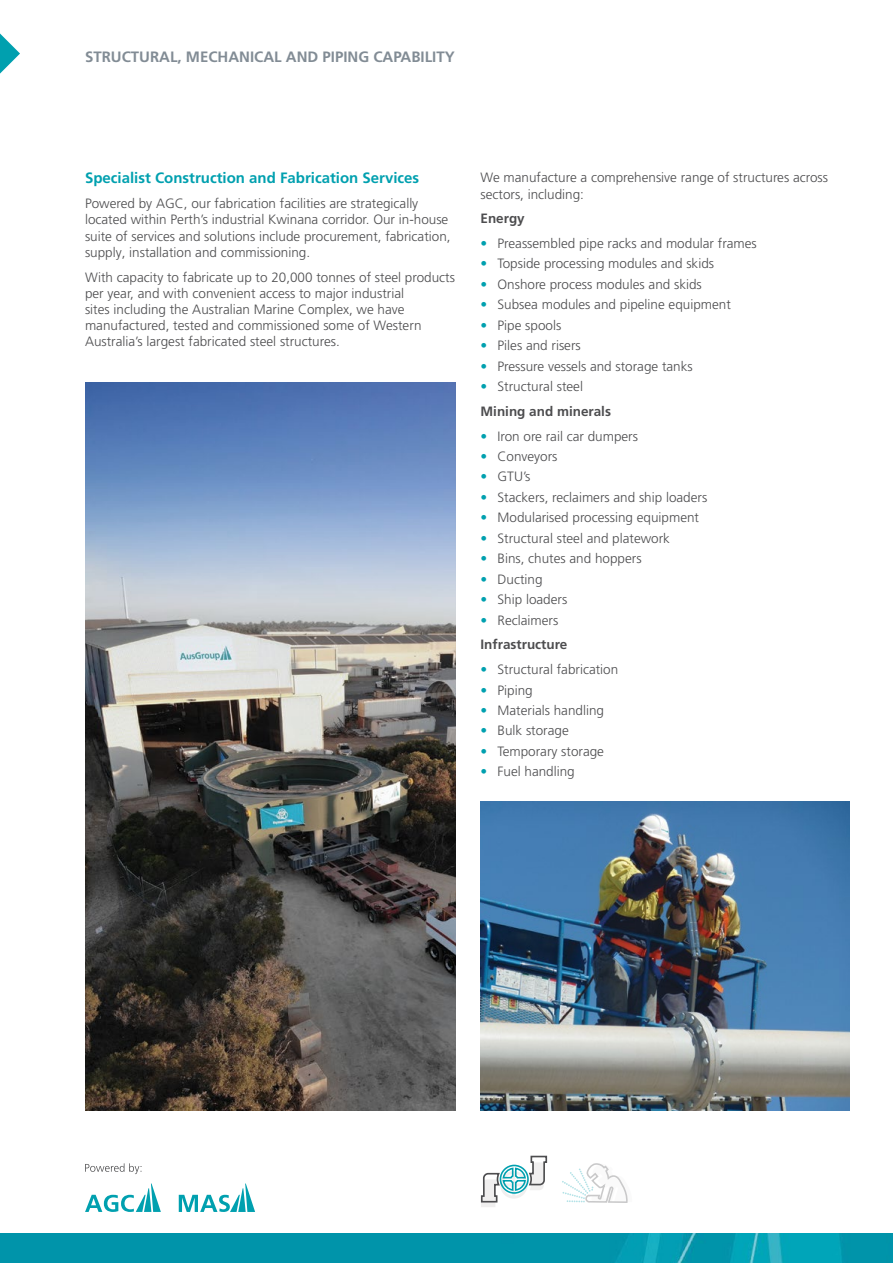
<style>
.page{position:relative;width:893px;height:1263px;background:#fff}
.page>*{position:absolute;margin:0;border:0;box-sizing:border-box;transform-origin:0 0}
.t1{font:700 15px "Frutiger LT Pro";color:#00a0af}
.t2{font:700 15px "Frutiger LT Pro";color:#828c95}
.t3{font:300 13.5px/16.2px "Frutiger LT Pro";color:#4d4d4f}
.t4{font:700 13.5px/24.8px "Frutiger LT Pro";color:#4d4d4f}
.s1{color:#00a0af}
.s2{font-weight:300;color:#00a0af}
.s3{font-weight:300}
</style>
<div class="page">
<svg style="left:85px;top:1163px;width:57px;height:11px"></svg>
<svg style="left:85px;top:1183px;width:76px;height:29px"></svg>
<svg style="left:179px;top:1183px;width:76px;height:29px"></svg>
<img style="left:85px;top:383px;width:370px;height:727px">
<img style="left:480px;top:802px;width:369px;height:308px">
<svg style="left:480px;top:1155px;width:68px;height:52px"></svg>
<svg style="left:562px;top:1163px;width:66px;height:40px"></svg>
<svg style="left:0;top:34px;width:20px;height:40px"></svg>
<img style="left:0;top:1233px;width:893px;height:30px">
<p class="t2" style="left:85px;top:48px;width:371px">STRUCTURAL, MECHANICAL AND PIPING CAPABILITY</p>
<p class="t1" style="left:85px;top:169px;width:336px">Specialist Construction and Fabrication Services</p>
<p class="t3" style="left:85px;top:195px;width:367px">Powered by AGC, our fabrication facilities are strategically located within Perth’s industrial Kwinana corridor. Our in-house suite of services and solutions include procurement, fabrication, supply, installation and commissioning.</p>
<p class="t3" style="left:85px;top:269px;width:371px">With capacity to fabricate up to 20,000 tonnes of steel products per year, and with convenient access to major industrial<br>sites including the Australian Marine Complex, we have manufactured, tested and commissioned some of Western Australia’s largest fabricated steel structures.</p>
<p class="t3" style="left:480px;top:170px;width:349px">We manufacture a comprehensive range of structures across sectors, including:</p>
<p class="t4" style="left:480px;top:206px;width:46px">Energy</p>
<p class="t3" style="left:480px;top:235px;width:278px"><span class="s1">•</span> Preassembled pipe racks and modular frames</p>
<p class="t3" style="left:480px;top:256px;width:235px"><span class="s1">•</span> Topside processing modules and skids</p>
<p class="t3" style="left:480px;top:276px;width:223px"><span class="s1">•</span> Onshore process modules and skids</p>
<p class="t3" style="left:480px;top:297px;width:252px"><span class="s1">•</span> Subsea modules and pipeline equipment</p>
<p class="t3" style="left:480px;top:317px;width:82px"><span class="s1">•</span> Pipe spools</p>
<p class="t3" style="left:480px;top:338px;width:102px"><span class="s1">•</span> Piles and risers</p>
<p class="t3" style="left:480px;top:358px;width:214px"><span class="s1">•</span> Pressure vessels and storage tanks</p>
<p class="t4" style="left:480px;top:374px;width:132px"><span class="s2">•</span> <span class="s3">Structural steel<br></span>Mining and minerals</p>
<p class="t3" style="left:480px;top:428px;width:159px"><span class="s1">•</span> Iron ore rail car dumpers</p>
<p class="t3" style="left:480px;top:448px;width:79px"><span class="s1">•</span> Conveyors</p>
<p class="t3" style="left:480px;top:469px;width:52px"><span class="s1">•</span> GTU’s</p>
<p class="t3" style="left:480px;top:489px;width:228px"><span class="s1">•</span> Stackers, reclaimers and ship loaders</p>
<p class="t3" style="left:480px;top:510px;width:220px"><span class="s1">•</span> Modularised processing equipment</p>
<p class="t3" style="left:480px;top:530px;width:191px"><span class="s1">•</span> Structural steel and platework</p>
<p class="t3" style="left:480px;top:551px;width:163px"><span class="s1">•</span> Bins, chutes and hoppers</p>
<p class="t3" style="left:480px;top:571px;width:64px"><span class="s1">•</span> Ducting</p>
<p class="t3" style="left:480px;top:591px;width:88px"><span class="s1">•</span> Ship loaders</p>
<p class="t4" style="left:480px;top:608px;width:88px"><span class="s2">•</span> <span class="s3">Reclaimers<br></span>Infrastructure</p>
<p class="t3" style="left:480px;top:661px;width:139px"><span class="s1">•</span> Structural fabrication</p>
<p class="t3" style="left:480px;top:682px;width:54px"><span class="s1">•</span> Piping</p>
<p class="t3" style="left:480px;top:702px;width:125px"><span class="s1">•</span> Materials handling</p>
<p class="t3" style="left:480px;top:723px;width:90px"><span class="s1">•</span> Bulk storage</p>
<p class="t3" style="left:480px;top:743px;width:125px"><span class="s1">•</span> Temporary storage</p>
<p class="t3" style="left:480px;top:764px;width:96px"><span class="s1">•</span> Fuel handling</p>
</div>
